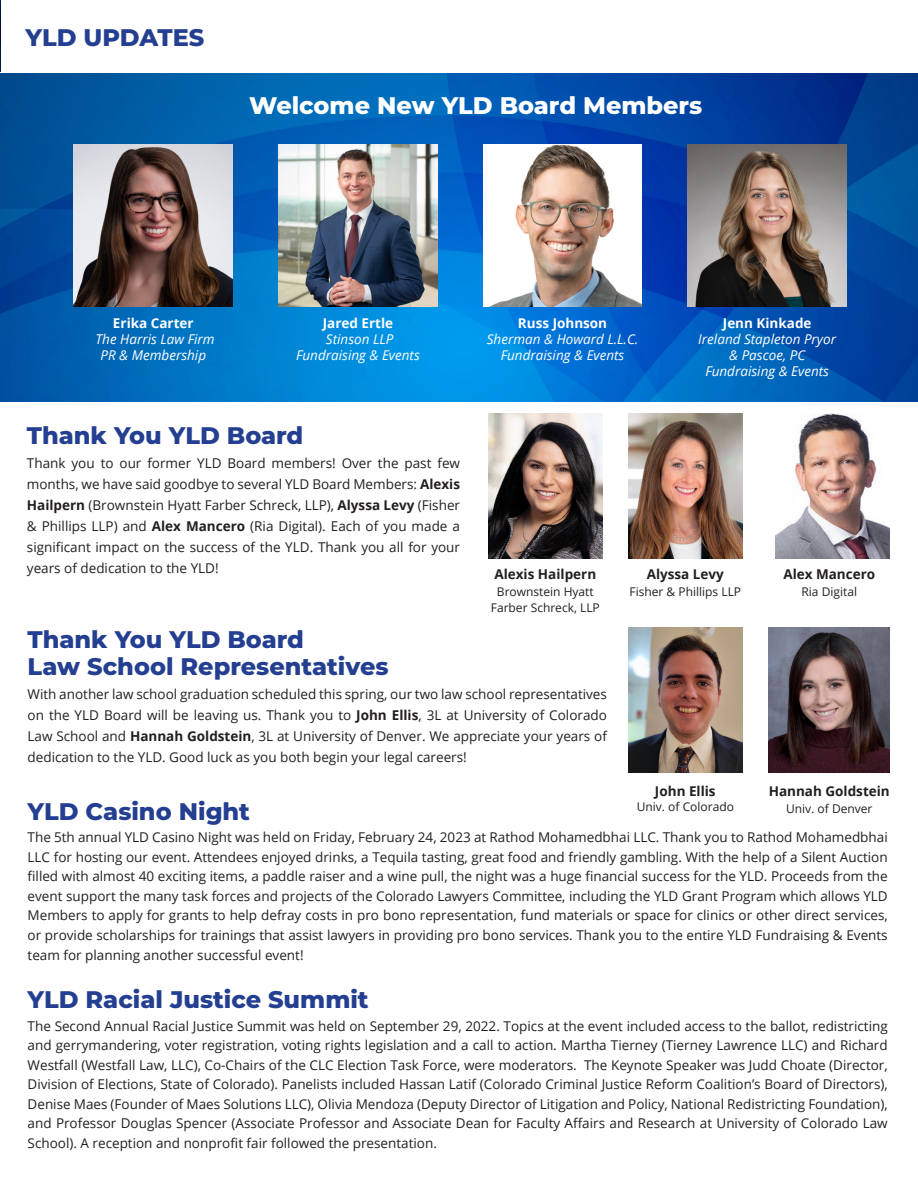
<style>
.page{position:relative;width:918px;height:1188px;background:#fff}
.page>*{position:absolute;margin:0;border:0;box-sizing:border-box;transform-origin:0 0}
.Headline{font:800 24px/27px "Montserrat";color:#243f91}
.Headline-2{font:800 24px "Montserrat";color:#fff}
.Headline-3{font:13.5px/19.5px "Open Sans";color:#231f20;text-align:justify}
.Copy{font:13.5px/19.6px "Open Sans";color:#231f20;text-align:justify}
.Volunteer_Copy{font:italic 13.5px/16.2px "Open Sans";color:#fff;text-align:center}
.Copy-2{font:700 13.5px "Open Sans";color:#231f20}
.Volunteer_Copy-2{font:700 13.5px "Open Sans";color:#fff}
.Headline-4{font:700 13.5px "Open Sans";color:#231f20}
.Copy-3{font:12px/16.5px "Open Sans";color:#231f20;text-align:center}
.Headline-5{font:12px "Open Sans";color:#231f20}
.s1{font-weight:700}
</style>
<div class="page">
<img style="left:0;top:0;width:1px;height:71px">
<img style="left:1px;top:73px;width:917px;height:329px">
<img style="left:74px;top:144px;width:159px;height:162px">
<img style="left:688px;top:144px;width:159px;height:162px">
<img style="left:279px;top:144px;width:158px;height:162px">
<img style="left:483px;top:144px;width:159px;height:162px">
<img style="left:488px;top:414px;width:114px;height:144px">
<img style="left:628px;top:414px;width:114px;height:144px">
<img style="left:776px;top:414px;width:114px;height:144px">
<img style="left:628px;top:628px;width:114px;height:145px">
<img style="left:769px;top:628px;width:121px;height:145px">
<p class="Headline" style="left:26px;top:22px;width:180px">YLD UPDATES</p>
<p class="Headline-2" style="left:249px;top:88px;width:455px">Welcome New YLD Board Members</p>
<p class="Volunteer_Copy-2" style="left:113px;top:313px;width:82px">Erika Carter</p>
<p class="Volunteer_Copy" style="left:96px;top:330px;width:121px">The Harris Law Firm<br>PR &amp; Membership</p>
<p class="Volunteer_Copy-2" style="left:323px;top:313px;width:72px">Jared Ertle</p>
<p class="Volunteer_Copy" style="left:296px;top:330px;width:125px">Stinson LLP<br>Fundraising &amp; Events</p>
<p class="Volunteer_Copy-2" style="left:518px;top:313px;width:91px">Russ Johnson</p>
<p class="Volunteer_Copy" style="left:487px;top:330px;width:153px">Sherman &amp; Howard L.L.C.<br>Fundraising &amp; Events</p>
<p class="Volunteer_Copy-2" style="left:723px;top:313px;width:90px">Jenn Kinkade</p>
<p class="Volunteer_Copy" style="left:698px;top:330px;width:139px">Ireland Stapleton Pryor &amp; Pascoe, PC<br>Fundraising &amp; Events</p>
<p class="Headline" style="left:27px;top:421px;width:278px">Thank You YLD Board</p>
<p class="Copy" style="left:27px;top:452px;width:435px;line-height:21px">Thank you to our former YLD Board members! Over the past few months, we have said goodbye to several YLD Board Members: <span class="s1">Alexis Hailpern</span> (Brownstein Hyatt Farber Schreck, LLP), <span class="s1">Alyssa Levy</span> (Fisher &amp; Phillips LLP) and <span class="s1">Alex Mancero</span> (Ria Digital). Each of you made a significant impact on the success of the YLD. Thank you all for your years of dedication to the YLD!</p>
<p class="Copy-2" style="left:494px;top:565px;width:103px">Alexis Hailpern</p>
<p class="Copy-3" style="left:491px;top:583px;width:110px">Brownstein Hyatt<br>Farber Schreck, LLP</p>
<p class="Headline" style="left:28px;top:625px;width:362px">Thank You YLD Board<br>Law School Representatives</p>
<p class="Headline-3" style="left:28px;top:683px;width:581px;line-height:21px">With another law school graduation scheduled this spring, our two law school representatives on the YLD Board will be leaving us. Thank you to <span class="s1">John Ellis</span>, 3L at University of Colorado Law School and <span class="s1">Hannah Goldstein</span>, 3L at University of Denver. We appreciate your years of dedication to the YLD. Good luck as you both begin your legal careers!</p>
<p class="Copy-2" style="left:647px;top:565px;width:79px">Alyssa Levy</p>
<p class="Copy-3" style="left:630px;top:583px;width:113px">Fisher &amp; Phillips LLP</p>
<p class="Copy-2" style="left:783px;top:565px;width:93px">Alex Mancero</p>
<p class="Copy-3" style="left:802px;top:583px;width:57px">Ria Digital</p>
<p class="Copy-2" style="left:655px;top:782px;width:62px">John Ellis</p>
<p class="Headline-5" style="left:637px;top:798px;width:99px">Univ. of Colorado</p>
<p class="Headline-4" style="left:769px;top:782px;width:123px">Hannah Goldstein</p>
<p class="Headline" style="left:28px;top:796px;width:224px">YLD Casino Night</p>
<p class="Headline-5" style="left:786px;top:800px;width:88px">Univ. of Denver</p>
<p class="Copy" style="left:28px;top:827px;width:862px">The 5th annual YLD Casino Night was held on Friday, February 24, 2023 at Rathod Mohamedbhai LLC. Thank you to Rathod Mohamedbhai LLC for hosting our event. Attendees enjoyed drinks, a Tequila tasting, great food and friendly gambling. With the help of a Silent Auction filled with almost 40 exciting items, a paddle raiser and a wine pull, the night was a huge financial success for the YLD. Proceeds from the event support the many task forces and projects of the Colorado Lawyers Committee, including the YLD Grant Program which allows YLD Members to apply for grants to help defray costs in pro bono representation, fund materials or space for clinics or other direct services, or provide scholarships for trainings that assist lawyers in providing pro bono services. Thank you to the entire YLD Fundraising &amp; Events team for planning another successful event!</p>
<p class="Headline" style="left:28px;top:985px;width:343px">YLD Racial Justice Summit</p>
<p class="Headline-3" style="left:28px;top:1016px;width:862px">The Second Annual Racial Justice Summit was held on September 29, 2022. Topics at the event included access to the ballot, redistricting and gerrymandering, voter registration, voting rights legislation and a call to action. Martha Tierney (Tierney Lawrence LLC) and Richard Westfall (Westfall Law, LLC), Co-Chairs of the CLC Election Task Force, were moderators. The Keynote Speaker was Judd Choate (Director, Division of Elections, State of Colorado). Panelists included Hassan Latif (Colorado Criminal Justice Reform Coalition’s Board of Directors), Denise Maes (Founder of Maes Solutions LLC), Olivia Mendoza (Deputy Director of Litigation and Policy, National Redistricting Foundation), and Professor Douglas Spencer (Associate Professor and Associate Dean for Faculty Affairs and Research at University of Colorado Law School). A reception and nonprofit fair followed the presentation.</p>
</div>
